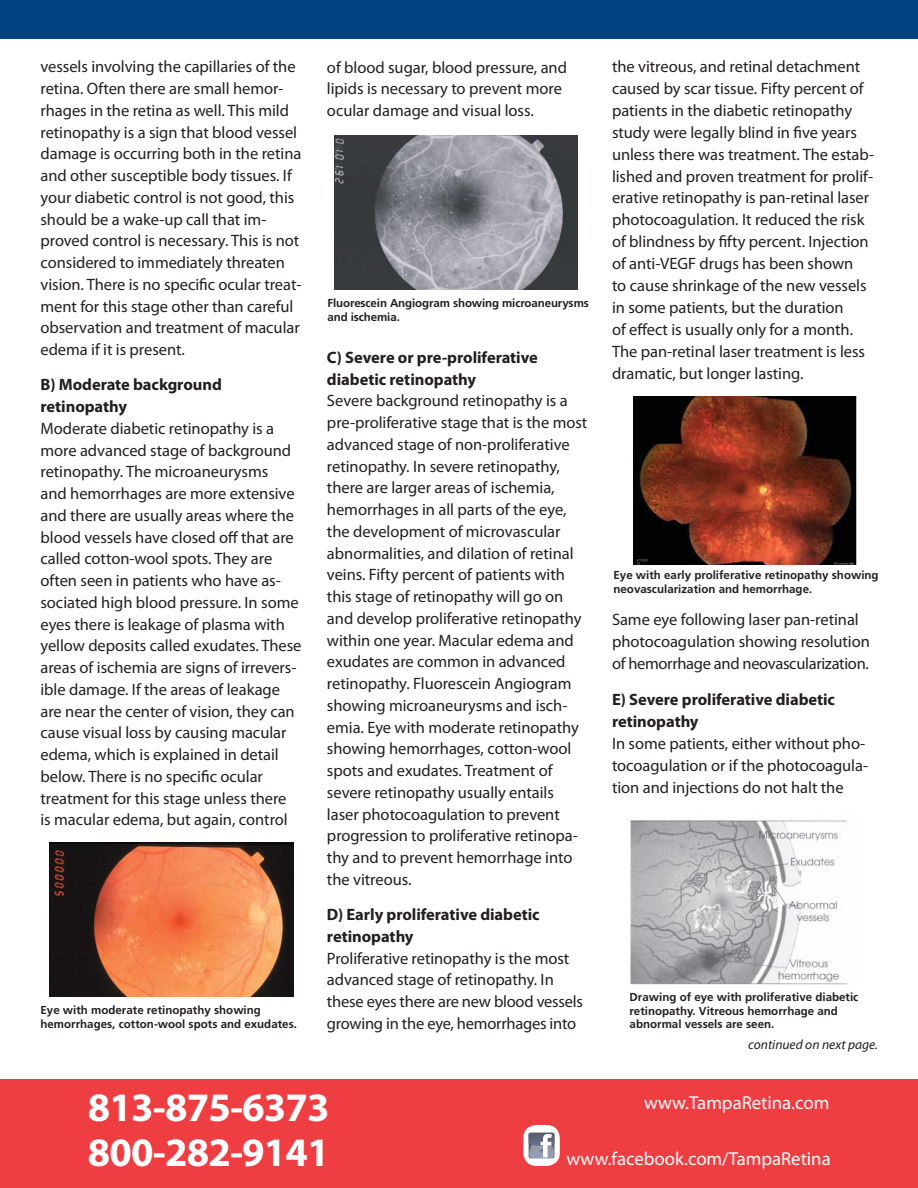
<style>
.page{position:relative;width:918px;height:1188px;background:#fff}
.page>*{position:absolute;margin:0;border:0;box-sizing:border-box;transform-origin:0 0}
.t1{font:700 40.5px/45px "Myriad Pro";letter-spacing:-.02em;color:#fff}
.t2{font:18.75px "Myriad Pro";color:#fff}
.t3{font:16.5px/21.8px "Myriad Pro";letter-spacing:-.005em;color:#231f20}
.t4{font:700 16.5px/21.8px "Myriad Pro";letter-spacing:-.005em;color:#231f20}
.t5{font:italic 13.5px "Myriad Pro";color:#231f20}
.t6{font:700 11.55px/13.5px "Frutiger";color:#231f20}
</style>
<div class="page">
<div style="left:0;top:0;width:918px;height:39px;background:#004280"></div>
<div style="left:0;top:1079px;width:918px;height:109px;background:#ef3e42"></div>
<div style="left:523px;top:1125px;width:37px;height:41px;background:linear-gradient(to bottom,#fff,#fff);border-radius:13px"></div>
<svg style="left:529px;top:1133px;width:25px;height:25px"></svg>
<img style="left:49px;top:843px;width:245px;height:154px">
<img style="left:335px;top:136px;width:242px;height:153px">
<img style="left:634px;top:396px;width:222px;height:169px">
<img style="left:630px;top:820px;width:218px;height:165px">
<p class="t3" style="left:40px;top:57px;width:262px">vessels involving the capillaries of the retina. Often there are small hemor&shy;rhages in the retina as well. This mild retinopathy is a sign that blood vessel damage is occurring both in the retina and other susceptible body tissues. If your diabetic control is not good, this should be a wake-up call that im&shy;proved control is necessary. This is not considered to immediately threaten vision. There is no specific ocular treat&shy;ment for this stage other than careful observation and treatment of macular edema if it is present.</p>
<p class="t4" style="left:40px;top:375px;width:183px">B) Moderate background retinopathy</p>
<p class="t3" style="left:40px;top:419px;width:263px">Moderate diabetic retinopathy is a more advanced stage of background retinopathy. The microaneurysms<br>and hemorrhages are more extensive and there are usually areas where the blood vessels have closed off that are called cotton-wool spots. They are often seen in patients who have as&shy;sociated high blood pressure. In some eyes there is leakage of plasma with yellow deposits called exudates. These areas of ischemia are signs of irrevers&shy;ible damage. If the areas of leakage are near the center of vision, they can cause visual loss by causing macular edema, which is explained in detail below. There is no specific ocular treatment for this stage unless there<br>is macular edema, but again, control</p>
<p class="t6" style="left:40px;top:1004px;width:258px">Eye with moderate retinopathy showing hemorrhages, cotton-wool spots and exudates.</p>
<p class="t3" style="left:327px;top:57px;width:242px">of blood sugar, blood pressure, and lipids is necessary to prevent more ocular damage and visual loss.</p>
<p class="t6" style="left:328px;top:297px;width:263px">Fluorescein Angiogram showing microaneurysms and ischemia.</p>
<p class="t4" style="left:327px;top:347px;width:212px">C) Severe or pre-proliferative diabetic retinopathy</p>
<p class="t3" style="left:327px;top:391px;width:262px">Severe background retinopathy is a pre-proliferative stage that is the most advanced stage of non-proliferative retinopathy. In severe retinopathy, there are larger areas of ischemia, hemorrhages in all parts of the eye, the development of microvascular abnormalities, and dilation of retinal veins. Fifty percent of patients with this stage of retinopathy will go on and develop proliferative retinopathy within one year. Macular edema and exudates are common in advanced retinopathy. Fluorescein Angiogram showing microaneurysms and isch&shy;emia. Eye with moderate retinopathy showing hemorrhages, cotton-wool spots and exudates. Treatment of severe retinopathy usually entails laser photocoagulation to prevent progression to proliferative retinopa&shy;thy and to prevent hemorrhage into the vitreous.</p>
<p class="t4" style="left:327px;top:905px;width:214px">D) Early proliferative diabetic retinopathy</p>
<p class="t3" style="left:327px;top:948px;width:258px">Proliferative retinopathy is the most advanced stage of retinopathy. In these eyes there are new blood vessels growing in the eye, hemorrhages into</p>
<p class="t3" style="left:612px;top:57px;width:264px">the vitreous, and retinal detachment caused by scar tissue. Fifty percent of patients in the diabetic retinopathy study were legally blind in five years unless there was treatment. The estab&shy;lished and proven treatment for prolif&shy;erative retinopathy is pan-retinal laser photocoagulation. It reduced the risk of blindness by fifty percent. Injection of anti-VEGF drugs has been shown<br>to cause shrinkage of the new vessels in some patients, but the duration<br>of effect is usually only for a month.<br>The pan-retinal laser treatment is less dramatic, but longer lasting.</p>
<p class="t6" style="left:614px;top:569px;width:267px">Eye with early proliferative retinopathy showing neovascularization and hemorrhage.</p>
<p class="t3" style="left:612px;top:609px;width:259px">Same eye following laser pan-retinal photocoagulation showing resolution of hemorrhage and neovascularization.</p>
<p class="t4" style="left:612px;top:689px;width:225px">E) Severe proliferative diabetic retinopathy</p>
<p class="t3" style="left:612px;top:733px;width:258px">In some patients, either without pho&shy;tocoagulation or if the photocoagula&shy;tion and injections do not halt the</p>
<p class="t6" style="left:630px;top:991px;width:230px">Drawing of eye with proliferative diabetic retinopathy. Vitreous hemorrhage and abnormal vessels are seen.</p>
<p class="t5" style="left:748px;top:1039px;width:131px">continued on next page.</p>
<h1 class="t1" style="left:88px;top:1088px;width:243px">813-875-6373<br>800-282-9141</h1>
<p class="t2" style="left:644px;top:1095px;width:187px">www.TampaRetina.com</p>
<p class="t2" style="left:567px;top:1152px;width:266px">www.facebook.com/TampaRetina</p>
</div>
